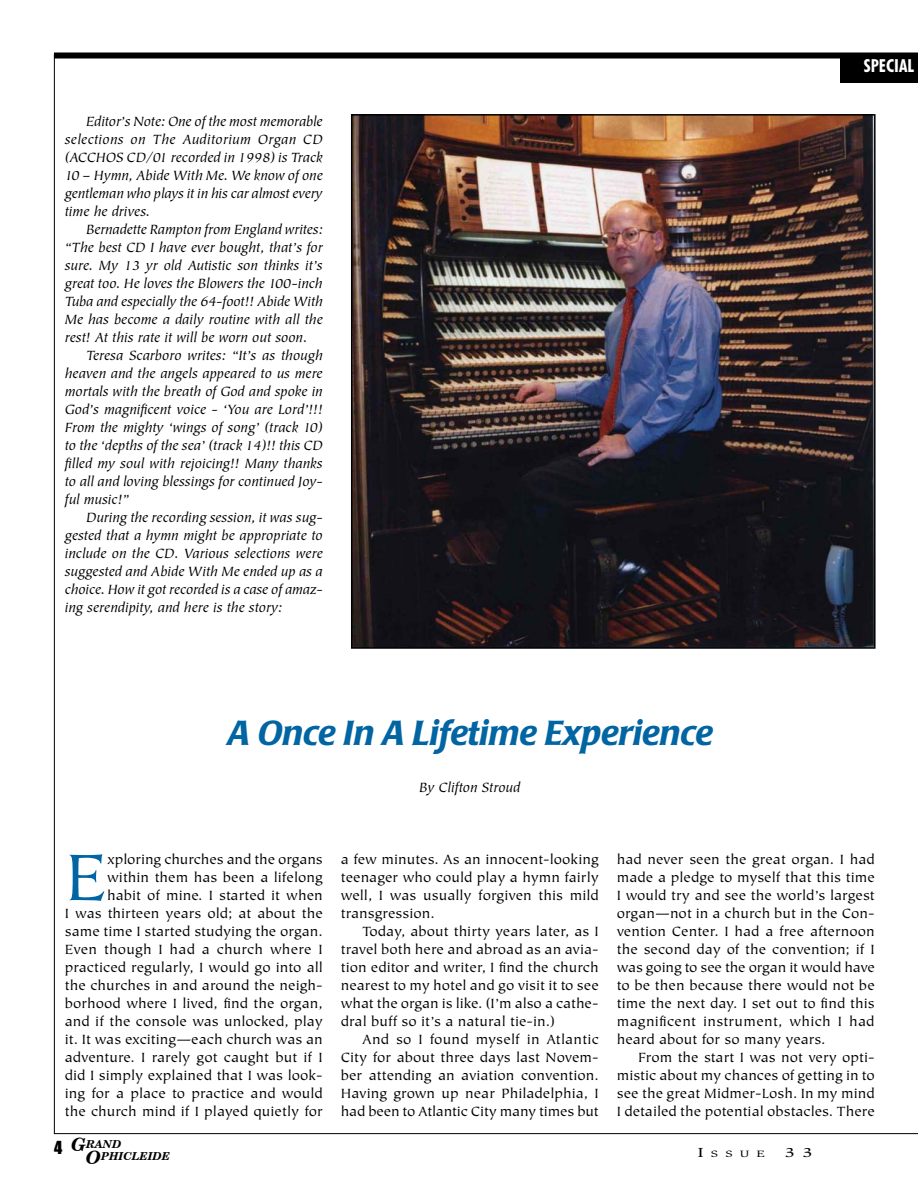
<style>
.page{position:relative;width:918px;height:1188px;background:#fff}
.page>*{position:absolute;margin:0;border:0;box-sizing:border-box;transform-origin:0 0}
.t1{font:73.65px "Tiepolo";color:#0065a2}
.t2{font:italic 500 34.5px "Poppl Laudatio";color:#0065a2}
.t3{font:700 condensed 18px "Futura BT";color:#fff}
.t4{font:15px/18px "Tiepolo";letter-spacing:.005em;color:#000;text-align:justify}
.t5{font:italic 15px/18px "Tiepolo";color:#000;text-align:justify}
.t6{font:13.5px "Slimbach";color:#000;scale:1.5 1}
.t7{font:italic 700 10.95px/11.7px "Century Schoolbook BT";color:#000}
.t8{font:9.45px "Slimbach";color:#000;scale:1.5 1}
.s1{font-family:"Impact";font-weight:400;font-style:normal;font-size:16.5px}
.s2{font-size:18.3px}
.s3{font-size:13.5px}
</style>
<div class="page">
<div style="left:54px;top:52px;width:864px;height:6px;background:#000"></div>
<div style="left:840px;top:57px;width:78px;height:25px;background:#000"></div>
<img style="left:354px;top:117px;width:519px;height:529px">
<div style="left:351px;top:114px;width:525px;height:535px;border:2px solid #000"></div>
<p class="t5" style="left:65px;top:113px;width:260px;text-indent:21px">Editor’s Note: One of the most memorable selections on The Auditorium Organ CD (ACCHOS CD/01 recorded in 1998) is Track 10 – Hymn, Abide With Me. We know of one gentleman who plays it in his car almost every time he drives.</p>
<p class="t5" style="left:65px;top:221px;width:260px;text-indent:21px">Bernadette Rampton from England writes: “The best CD I have ever bought, that’s for sure. My 13 yr old Autistic son thinks it’s great too. He loves the Blowers the 100-inch Tuba and especially the 64-foot!! Abide With Me has become a daily routine with all the rest! At this rate it will be worn out soon.</p>
<p class="t5" style="left:65px;top:347px;width:260px;text-indent:21px">Teresa Scarboro writes: “It’s as though heaven and the angels appeared to us mere mortals with the breath of God and spoke in God’s magnificent voice - ‘You are Lord’!!!<br>From the mighty ‘wings of song’ (track 10) to the ‘depths of the sea’ (track 14)!! this CD filled my soul with rejoicing!! Many thanks to all and loving blessings for continued Joy&shy;ful music!”</p>
<p class="t5" style="left:65px;top:509px;width:260px;text-indent:21px">During the recording session, it was sug&shy;gested that a hymn might be appropriate to include on the CD. Various selections were suggested and Abide With Me ended up as a choice. How it got recorded is a case of amaz&shy;ing serendipity, and here is the story:</p>
<h2 class="t2" style="left:227px;top:713px;width:487px">A Once In A Lifetime Experience</h2>
<p class="t5" style="left:419px;top:779px;width:103px">By Clifton Stroud</p>
<p class="t3" style="left:864px;top:55px;width:52px">SPECIAL</p>
<p class="t4" style="left:65px;top:851px;width:260px;text-align:right">xploring churches and the organs within them has been a lifelong<br>habit of mine. I started it when<br>I was thirteen years old; at about the same time I started studying the organ.<br>Even though I had a church where I practiced regularly, I would go into all the churches in and around the neigh&shy;borhood where I lived, find the organ, and if the console was unlocked, play it. It was exciting—each church was an adventure. I rarely got caught but if I did I simply explained that I was look&shy;ing for a place to practice and would the church mind if I played quietly for</p>
<p class="t4" style="left:341px;top:851px;width:260px">a few minutes. As an innocent-looking teenager who could play a hymn fairly well, I was usually forgiven this mild transgression.</p>
<h1 class="t1" style="left:65px;top:838px;width:44px">E</h1>
<p class="t4" style="left:341px;top:923px;width:259px;text-indent:21px">Today, about thirty years later, as I travel both here and abroad as an avia&shy;tion editor and writer, I find the church nearest to my hotel and go visit it to see what the organ is like. (I’m also a cathe&shy;dral buff so it’s a natural tie-in.)</p>
<p class="t4" style="left:341px;top:1031px;width:260px;text-indent:21px">And so I found myself in Atlantic City for about three days last Novem&shy;ber attending an aviation convention.<br>Having grown up near Philadelphia, I had been to Atlantic City many times but</p>
<p class="t4" style="left:617px;top:851px;width:260px">had never seen the great organ. I had made a pledge to myself that this time I would try and see the world’s largest organ—not in a church but in the Con&shy;vention Center. I had a free afternoon the second day of the convention; if I was going to see the organ it would have to be then because there would not be time the next day. I set out to find this magnificent instrument, which I had heard about for so many years.</p>
<p class="t4" style="left:617px;top:1049px;width:260px;text-indent:21px">From the start I was not very opti&shy;mistic about my chances of getting in to see the great Midmer-Losh. In my mind I detailed the potential obstacles. There</p>
<p class="t7" style="left:86px;top:1138px;width:86px;text-indent:-32px"><span class="s1">4</span> <span class="s2">G</span>RAND<br><span class="s2">O</span>PHICLEIDE</p>
<p class="t8" style="left:698px;top:1149px;width:46px"><span class="s3">I</span>SSUE</p>
<p class="t6" style="left:785px;top:1145px;width:20px">3 3</p>
</div>
